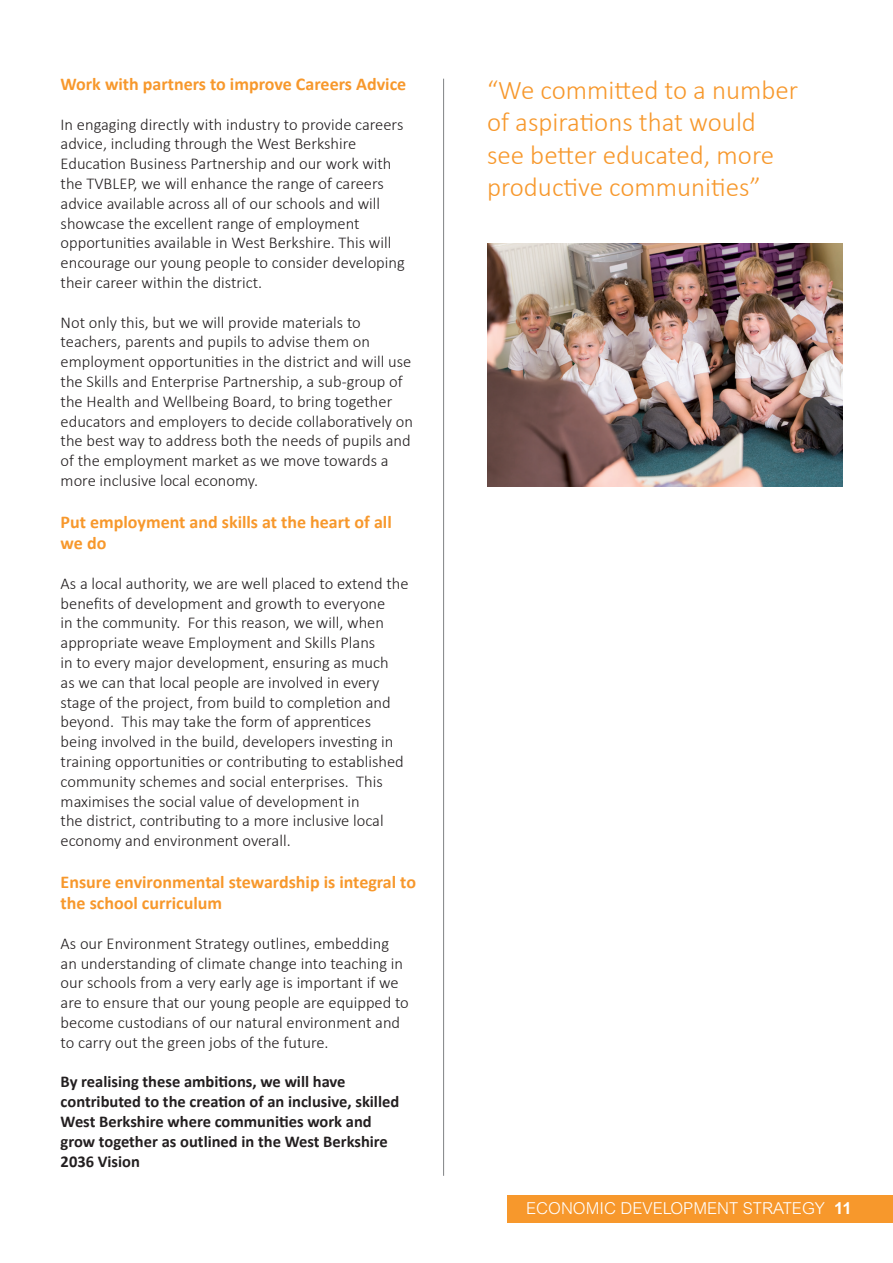
<style>
.page{position:relative;width:893px;height:1263px;background:#fff}
.page>*{position:absolute;margin:0;border:0;box-sizing:border-box;transform-origin:0 0}
.Paragraph_Style_1{font:300 27px/32.4px "Calibri";color:#f7982c}
.Paragraph_Style_1-2{font:700 18px/21.6px "Calibri";color:#f7982c}
.Paragraph_Style_1-3{font:300 16.5px/19.8px "Calibri";color:#231f20}
.Paragraph_Style_1-4{font:700 16.5px/19.8px "Calibri";color:#231f20}
.t1{font:300 16.5px "Arial MT Std";color:#fff}
.s1{font-weight:700}
</style>
<div class="page">
<div style="left:507px;top:1195px;width:386px;height:28px;background:#f7982c"></div>
<hr style="left:443px;top:79px;width:1px;height:1097px;background:#808285">
<img style="left:487px;top:243px;width:356px;height:244px">
<p class="Paragraph_Style_1-2" style="left:61px;top:73px;width:347px">Work with partners to improve Careers Advice</p>
<p class="Paragraph_Style_1-3" style="left:61px;top:114px;width:346px">In engaging directly with industry to provide careers advice, including through the West Berkshire Education Business Partnership and our work with the TVBLEP, we will enhance the range of careers advice available across all of our schools and will showcase the excellent range of employment opportunities available in West Berkshire. This will encourage our young people to consider developing their career within the district.</p>
<p class="Paragraph_Style_1-3" style="left:61px;top:312px;width:354px">Not only this, but we will provide materials to teachers, parents and pupils to advise them on employment opportunities in the district and will use the Skills and Enterprise Partnership, a sub-group of the Health and Wellbeing Board, to bring together educators and employers to decide collaboratively on the best way to address both the needs of pupils and of the employment market as we move towards a more inclusive local economy.</p>
<p class="Paragraph_Style_1-2" style="left:61px;top:511px;width:333px">Put employment and skills at the heart of all we do</p>
<p class="Paragraph_Style_1-3" style="left:61px;top:573px;width:349px">As a local authority, we are well placed to extend the benefits of development and growth to everyone<br>in the community. For this reason, we will, when appropriate weave Employment and Skills Plans<br>in to every major development, ensuring as much<br>as we can that local people are involved in every stage of the project, from build to completion and beyond. This may take the form of apprentices being involved in the build, developers investing in training opportunities or contributing to established community schemes and social enterprises. This maximises the social value of development in<br>the district, contributing to a more inclusive local economy and environment overall.</p>
<p class="Paragraph_Style_1-2" style="left:61px;top:871px;width:357px">Ensure environmental stewardship is integral to the school curriculum</p>
<p class="Paragraph_Style_1-3" style="left:61px;top:933px;width:350px">As our Environment Strategy outlines, embedding an understanding of climate change into teaching in our schools from a very early age is important if we are to ensure that our young people are equipped to become custodians of our natural environment and to carry out the green jobs of the future.</p>
<p class="Paragraph_Style_1-4" style="left:61px;top:1072px;width:340px">By realising these ambitions, we will have contributed to the creation of an inclusive, skilled<br>West Berkshire where communities work and</p>
<p class="Paragraph_Style_1-4" style="left:61px;top:1131px;width:329px">grow together as outlined in the West Berkshire<br>2036 Vision</p>
<p class="Paragraph_Style_1" style="left:487px;top:73px;width:313px">“We committed to a number of aspirations that would see better educated, more productive communities”</p>
<p class="t1" style="left:526px;top:1199px;width:327px">ECONOMIC DEVELOPMENT STRATEGY <span class="s1">11</span></p>
</div>
